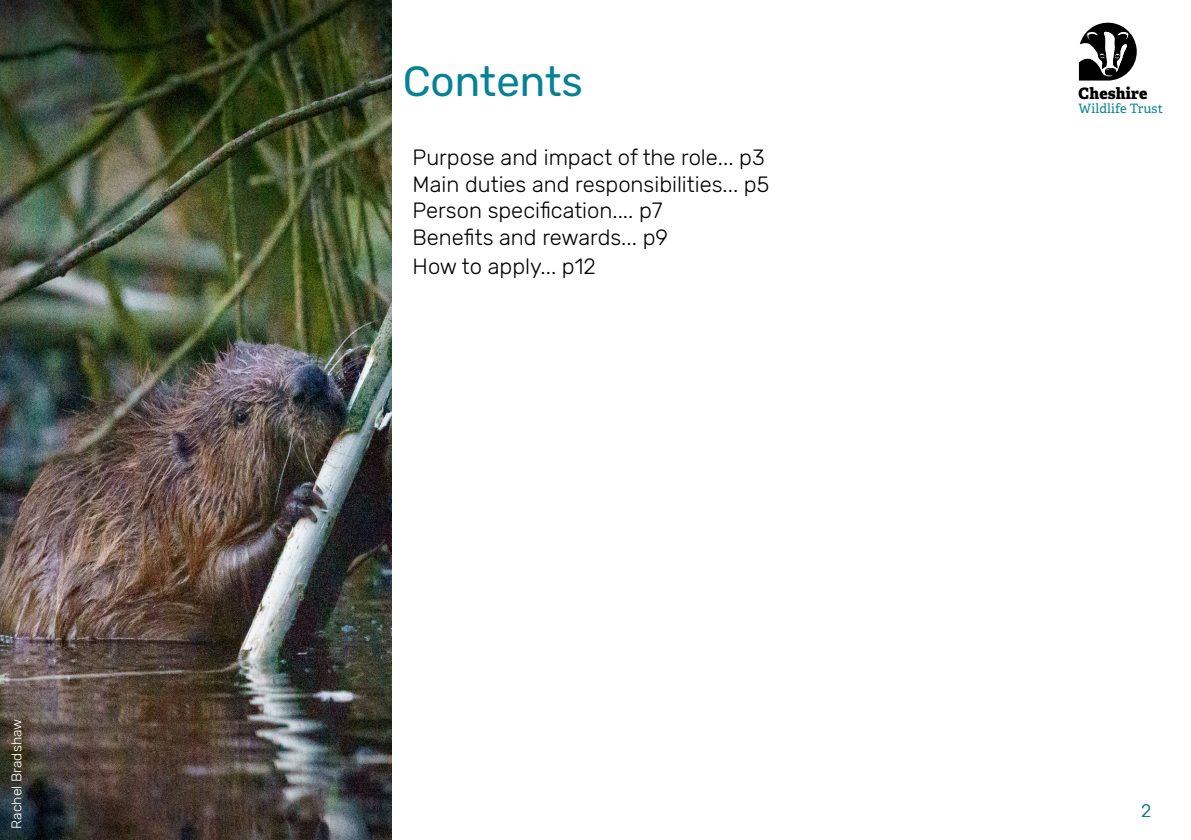
<style>
.page{position:relative;width:1191px;height:840px;background:#fff}
.page>*{position:absolute;margin:0;border:0;box-sizing:border-box;transform-origin:0 0}
.t1{font:42px "Rubik";color:#058295}
.t2{font:300 22px/26.4px "Rubik";color:#000}
.t3{font:300 18px "Rubik";color:#058295}
.t4{font:800 15.8px "Adelle";letter-spacing:.01em;color:#000}
.t5{font:300 14px "Rubik";color:#fff}
.t6{font:12.8px "Adelle";letter-spacing:.01em;color:#058295}
</style>
<div class="page">
<img style="left:0;top:0;width:391px;height:839px">
<svg style="left:1079px;top:23px;width:57px;height:57px"></svg>
<p class="t5" style="left:9px;top:828px;width:111px;rotate:-90deg">Rachel Bradshaw</p>
<h1 class="t1" style="left:403px;top:58px;width:182px">Contents</h1>
<p class="t2" style="left:412px;top:145px;width:358px">Purpose and impact of the role... p3<br>Main duties and responsibilities... p5<br>Person specification.... p7<br>Benefits and rewards... p9</p>
<p class="t2" style="left:412px;top:253px;width:185px">How to apply... p12</p>
<p class="t4" style="left:1078px;top:81px;width:70px">Cheshire</p>
<p class="t6" style="left:1078px;top:99px;width:86px">Wildlife Trust</p>
<p class="t3" style="left:1141px;top:800px;width:12px">2</p>
</div>
